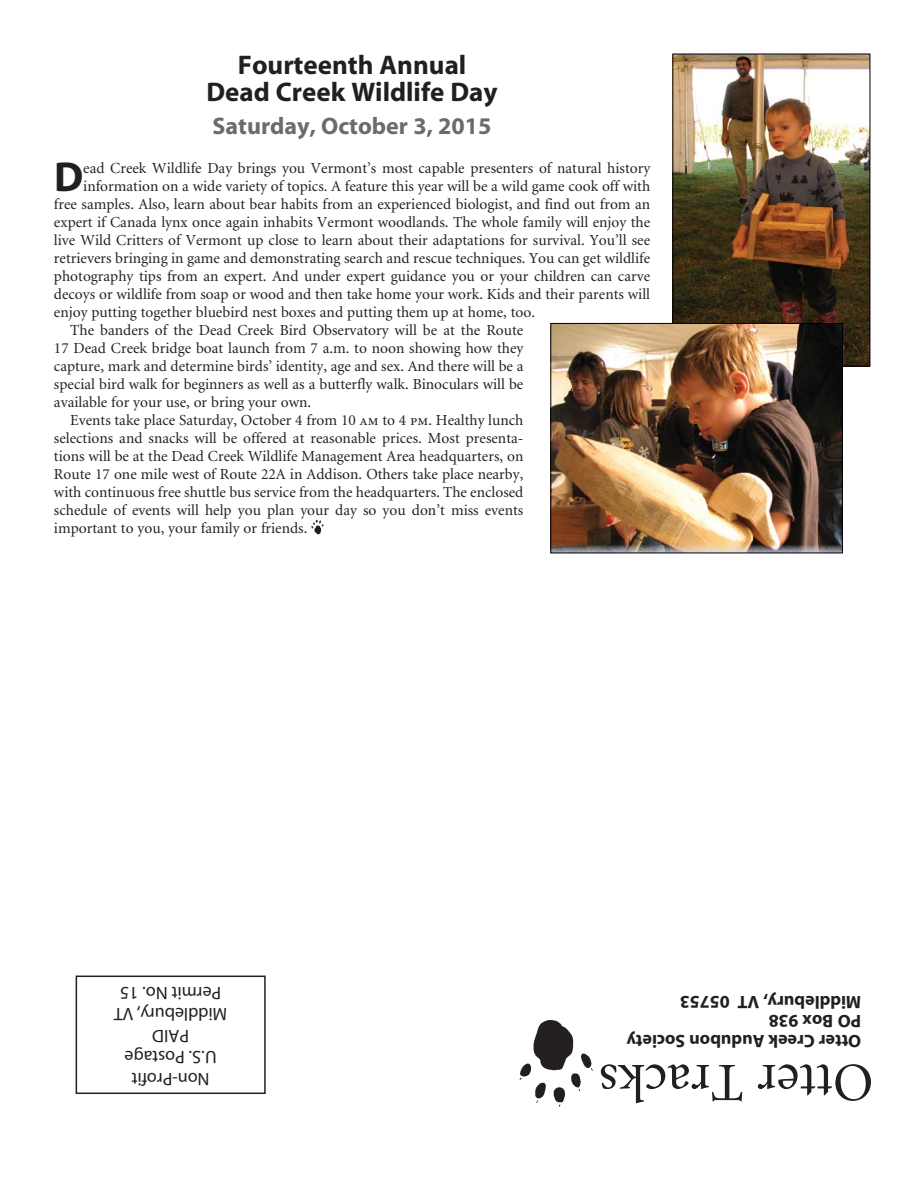
<style>
.page{position:relative;width:918px;height:1188px;background:#fff}
.page>*{position:absolute;margin:0;border:0;box-sizing:border-box;transform-origin:0 0}
.t1{font:54px "Minion";color:#231f20}
.t2{font:700 42.15px "Myriad";color:#231f20}
.t3{font:700 27px/27px "Myriad";color:#231f20;text-align:center}
.t4{font:700 24px "Myriad";color:#6b6b6e}
.t5{font:700 18px/19.5px "Myriad";color:#231f20}
.t6{font:18px/21.6px "Myriad";color:#231f20;text-align:center}
.t7{font:15.3px "Minion";color:#231f20}
.s1{font-family:"Minion Regular SC"}
</style>
<div class="page">
<div style="left:76px;top:976px;width:190px;height:118px;border:2px solid #231f20"></div>
<img style="left:519px;top:1020px;width:74px;height:87px">
<img style="left:311px;top:520px;width:12px;height:14px">
<img style="left:674px;top:56px;width:194px;height:309px">
<div style="left:672px;top:54px;width:198px;height:313px;border:1px solid #000"></div>
<img style="left:552px;top:325px;width:289px;height:226px">
<div style="left:550px;top:323px;width:293px;height:230px;border:1px solid #000"></div>
<h3 class="t3" style="left:206px;top:53px;width:293px">Fourteenth Annual<br>Dead Creek Wildlife Day</h3>
<h3 class="t4" style="left:213px;top:114px;width:280px">Saturday, October 3, 2015</h3>
<h2 class="t2" style="left:54px;top:155px;width:31px">D</h2>
<p class="t7" style="left:83px;top:161px;width:568px">ead Creek Wildlife Day brings you Vermont’s most capable presenters of natural history</p>
<p class="t7" style="left:83px;top:179px;width:568px">information on a wide variety of topics. A feature this year will be a wild game cook off with</p>
<p class="t7" style="left:54px;top:197px;width:598px">free samples. Also, learn about bear habits from an experienced biologist, and find out from an</p>
<p class="t7" style="left:54px;top:215px;width:598px">expert if Canada lynx once again inhabits Vermont woodlands. The whole family will enjoy the</p>
<p class="t7" style="left:54px;top:233px;width:598px">live Wild Critters of Vermont up close to learn about their adaptations for survival. You’ll see</p>
<p class="t7" style="left:54px;top:251px;width:598px">retrievers bringing in game and demonstrating search and rescue techniques. You can get wildlife</p>
<p class="t7" style="left:54px;top:269px;width:598px">photography tips from an expert. And under expert guidance you or your children can carve</p>
<p class="t7" style="left:54px;top:287px;width:598px">decoys or wildlife from soap or wood and then take home your work. Kids and their parents will</p>
<p class="t7" style="left:54px;top:305px;width:483px">enjoy putting together bluebird nest boxes and putting them up at home, too.</p>
<p class="t7" style="left:70px;top:323px;width:455px">The banders of the Dead Creek Bird Observatory will be at the Route</p>
<p class="t7" style="left:54px;top:341px;width:471px">17 Dead Creek bridge boat launch from 7 a.m. to noon showing how they</p>
<p class="t7" style="left:54px;top:359px;width:471px">capture, mark and determine birds’ identity, age and sex. And there will be a</p>
<p class="t7" style="left:54px;top:377px;width:471px">special bird walk for beginners as well as a butterfly walk. Binoculars will be</p>
<p class="t7" style="left:54px;top:395px;width:259px">available for your use, or bring your own.</p>
<p class="t7" style="left:70px;top:413px;width:455px">Events take place Saturday, October 4 from 10 <span class="s1">am</span> to 4 <span class="s1">pm.</span> Healthy lunch</p>
<p class="t7" style="left:54px;top:431px;width:471px">selections and snacks will be offered at reasonable prices. Most presenta-</p>
<p class="t7" style="left:54px;top:449px;width:471px">tions will be at the Dead Creek Wildlife Management Area headquarters, on</p>
<p class="t7" style="left:54px;top:467px;width:471px">Route 17 one mile west of Route 22A in Addison. Others take place nearby,</p>
<p class="t7" style="left:54px;top:485px;width:471px">with continuous free shuttle bus service from the headquarters. The enclosed</p>
<p class="t7" style="left:54px;top:503px;width:471px">schedule of events will help you plan your day so you don’t miss events</p>
<p class="t7" style="left:54px;top:521px;width:255px">important to you, your family or friends.</p>
<p class="t6" style="left:227px;top:1089px;width:115px;rotate:-180deg">Non-Profit<br>U.S. Postage<br>PAID<br>Middlebury, VT<br>Permit No. 15</p>
<p class="t5" style="left:861px;top:1050px;width:236px;rotate:-180deg">Otter Creek Audubon Society<br>PO Box 938<br>Middlebury, VT 05753</p>
<h1 class="t1" style="left:873px;top:1109px;width:275px;rotate:-180deg">Otter Tracks</h1>
</div>
